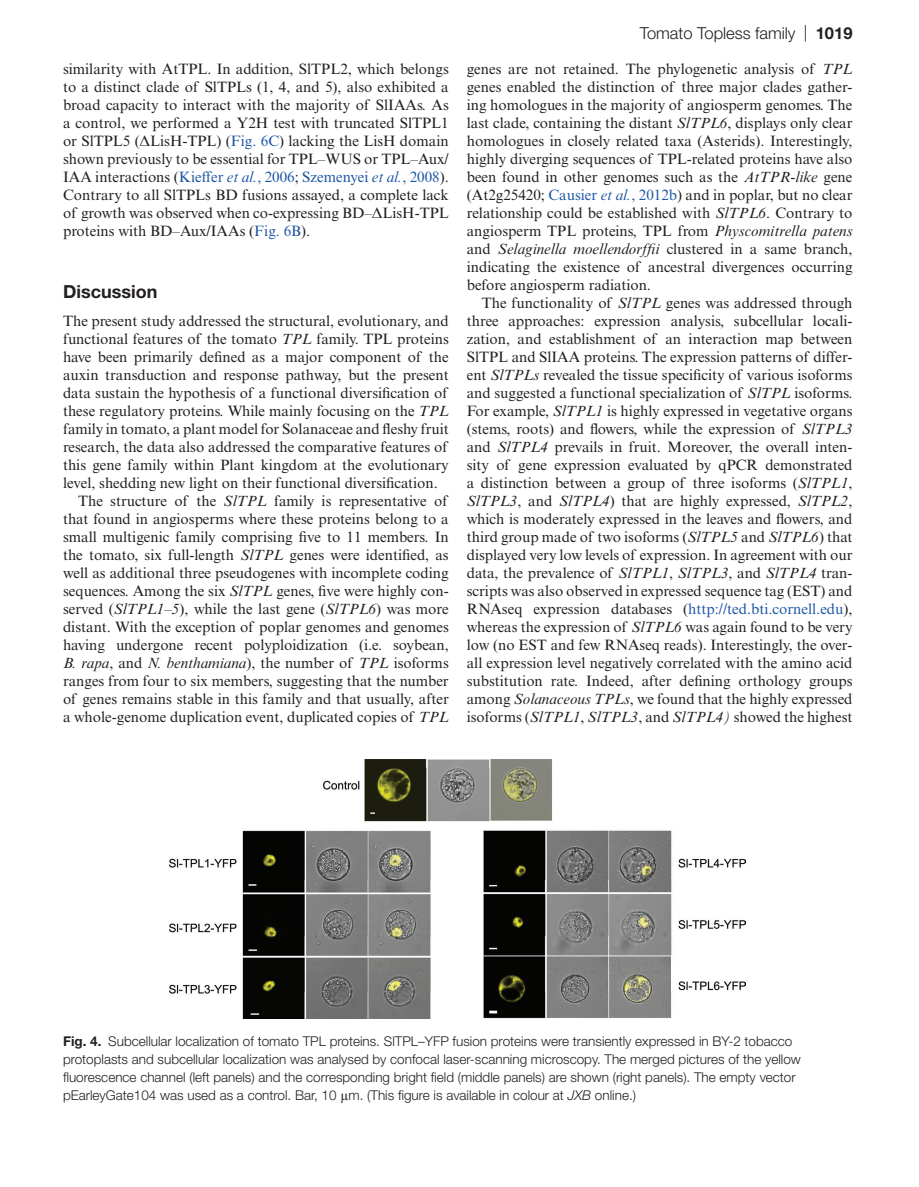
<style>
.page{position:relative;width:919px;height:1187px;background:#fff}
.page>*{position:absolute;margin:0;border:0;box-sizing:border-box;transform-origin:0 0}
.t1{font:700 18px "Helvetica Neue LT Std";color:#231f20}
.t2{font:300 16.5px "Helvetica Neue LT Std";color:#231f20}
.t3{font:15px/18px "Times New Roman MT Std";color:#231f20;text-align:justify}
.t4{font:300 13.5px/18px "Helvetica Neue LT Std";color:#231f20}
.s1{font-family:"Gandhari Unicode"}
.s2{color:#1e56a6}
.s3{font-style:italic;color:#1e56a6}
.s4{font-style:italic}
.s5{font-weight:700}
.s6{font-family:"Gandhari Unicode";font-weight:400}
</style>
<div class="page">
<img style="left:170px;top:759px;width:576px;height:259px">
<p class="t3" style="left:63px;top:60px;width:387px">similarity with AtTPL. In addition, SlTPL2, which belongs to a distinct clade of SlTPLs (1, 4, and 5), also exhibited a broad capacity to interact with the majority of SlIAAs. As a control, we performed a Y2H test with truncated SlTPL1 or SlTPL5 (<span class="s1">Δ</span>LisH-TPL) (<span class="s2">Fig. 6C</span>) lacking the LisH domain shown previously to be essential for TPL–WUS or TPL–Aux/ IAA interactions (<span class="s2">Kieffer</span> <span class="s3">et al.</span><span class="s2">, 2006</span>; <span class="s2">Szemenyei</span> <span class="s3">et al.</span><span class="s2">, 2008</span>).<br>Contrary to all SlTPLs BD fusions assayed, a complete lack of growth was observed when co-expressing BD–<span class="s1">Δ</span>LisH-TPL proteins with BD–Aux/IAAs (<span class="s2">Fig. 6B</span>).</p>
<p class="t1" style="left:63px;top:280px;width:96px">Discussion</p>
<p class="t3" style="left:63px;top:312px;width:387px">The present study addressed the structural, evolutionary, and</p>
<p class="t3" style="left:63px;top:330px;width:387px">functional features of the tomato <span class="s4">TPL</span> family. TPL proteins</p>
<p class="t3" style="left:63px;top:348px;width:387px">have been primarily defined as a major component of the</p>
<p class="t3" style="left:63px;top:366px;width:387px">auxin transduction and response pathway, but the present</p>
<p class="t3" style="left:63px;top:384px;width:386px">data sustain the hypothesis of a functional diversification of</p>
<p class="t3" style="left:63px;top:402px;width:387px">these regulatory proteins. While mainly focusing on the <span class="s4">TPL</span></p>
<p class="t3" style="left:63px;top:420px;width:387px">family in tomato, a plant model for Solanaceae and fleshy fruit</p>
<p class="t3" style="left:63px;top:438px;width:386px">research, the data also addressed the comparative features of</p>
<p class="t3" style="left:63px;top:456px;width:387px">this gene family within Plant kingdom at the evolutionary</p>
<p class="t3" style="left:63px;top:474px;width:376px">level, shedding new light on their functional diversification.</p>
<p class="t3" style="left:78px;top:492px;width:371px">The structure of the <span class="s4">SlTPL</span> family is representative of</p>
<p class="t3" style="left:63px;top:510px;width:387px">that found in angiosperms where these proteins belong to a</p>
<p class="t3" style="left:63px;top:528px;width:387px">small multigenic family comprising five to 11 members. In</p>
<p class="t3" style="left:63px;top:546px;width:387px">the tomato, six full-length <span class="s4">SlTPL</span> genes were identified, as</p>
<p class="t3" style="left:63px;top:564px;width:387px">well as additional three pseudogenes with incomplete coding</p>
<p class="t3" style="left:63px;top:582px;width:387px">sequences. Among the six <span class="s4">SlTPL</span> genes, five were highly con-</p>
<p class="t3" style="left:63px;top:600px;width:387px">served (<span class="s4">SlTPL1–5</span>), while the last gene (<span class="s4">SlTPL6</span>) was more</p>
<p class="t3" style="left:63px;top:618px;width:387px">distant. With the exception of poplar genomes and genomes</p>
<p class="t3" style="left:63px;top:636px;width:387px">having undergone recent polyploidization (i.e. soybean,</p>
<p class="t3" style="left:63px;top:654px;width:387px"><span class="s4">B. rapa</span>, and <span class="s4">N. benthamiana</span>), the number of <span class="s4">TPL</span> isoforms</p>
<p class="t3" style="left:63px;top:672px;width:387px">ranges from four to six members, suggesting that the number</p>
<p class="t3" style="left:63px;top:690px;width:387px">of genes remains stable in this family and that usually, after</p>
<p class="t3" style="left:63px;top:708px;width:387px">a whole-genome duplication event, duplicated copies of <span class="s4">TPL</span></p>
<p class="t2" style="left:639px;top:23px;width:214px">Tomato Topless family | <span class="s5">1019</span></p>
<p class="t3" style="left:466px;top:60px;width:387px">genes are not retained. The phylogenetic analysis of <span class="s4">TPL </span>genes enabled the distinction of three major clades gather&shy;ing homologues in the majority of angiosperm genomes. The last clade, containing the distant <span class="s4">SlTPL6</span>, displays only clear homologues in closely related taxa (Asterids). Interestingly, highly diverging sequences of TPL-related proteins have also been found in other genomes such as the <span class="s4">AtTPR-like</span> gene (At2g25420; <span class="s2">Causier</span> <span class="s3">et al.</span><span class="s2">, 2012b</span>) and in poplar, but no clear relationship could be established with <span class="s4">SlTPL6</span>. Contrary to angiosperm TPL proteins, TPL from <span class="s4">Physcomitrella patens </span>and <span class="s4">Selaginella moellendorffii</span> clustered in a same branch, indicating the existence of ancestral divergences occurring before angiosperm radiation.</p>
<p class="t3" style="left:467px;top:294px;width:387px;text-indent:15px">The functionality of <span class="s4">SlTPL</span> genes was addressed through three approaches: expression analysis, subcellular locali&shy;zation, and establishment of an interaction map between SlTPL and SlIAA proteins. The expression patterns of differ&shy;ent <span class="s4">SlTPLs</span> revealed the tissue specificity of various isoforms and suggested a functional specialization of <span class="s4">SlTPL</span> isoforms.<br>For example, <span class="s4">SlTPL1</span> is highly expressed in vegetative organs (stems, roots) and flowers, while the expression of <span class="s4">SlTPL3 </span>and <span class="s4">SlTPL4</span> prevails in fruit. Moreover, the overall inten&shy;sity of gene expression evaluated by qPCR demonstrated a distinction between a group of three isoforms (<span class="s4">SlTPL1</span>, <span class="s4">SlTPL3</span>, and <span class="s4">SlTPL4</span>) that are highly expressed, <span class="s4">SlTPL2</span>, which is moderately expressed in the leaves and flowers, and third group made of two isoforms (<span class="s4">SlTPL5</span> and <span class="s4">SlTPL6</span>) that displayed very low levels of expression. In agreement with our data, the prevalence of <span class="s4">SlTPL1</span>, <span class="s4">SlTPL3</span>, and <span class="s4">SlTPL4</span> tran&shy;scripts was also observed in expressed sequence tag (EST) and RNAseq expression databases (<span class="s2">http://ted.bti.cornell.edu</span>), whereas the expression of <span class="s4">SlTPL6</span> was again found to be very low (no EST and few RNAseq reads). Interestingly, the over&shy;all expression level negatively correlated with the amino acid substitution rate. Indeed, after defining orthology groups among <span class="s4">Solanaceous TPLs</span>, we found that the highly expressed isoforms (<span class="s4">SlTPL1</span>, <span class="s4">SlTPL3</span>, and <span class="s4">SlTPL4)</span> showed the highest</p>
<p class="t4" style="left:63px;top:1031px;width:739px"><span class="s5">Fig. 4.</span> Subcellular localization of tomato TPL proteins. SlTPL–YFP fusion proteins were transiently expressed in BY-2 tobacco protoplasts and subcellular localization was analysed by confocal laser-scanning microscopy. The merged pictures of the yellow fluorescence channel (left panels) and the corresponding bright field (middle panels) are shown (right panels). The empty vector pEarleyGate104 was used as a control. Bar, 10 <span class="s6">μ</span>m. (This figure is available in colour at <span class="s4">JXB</span> online.)</p>
</div>
